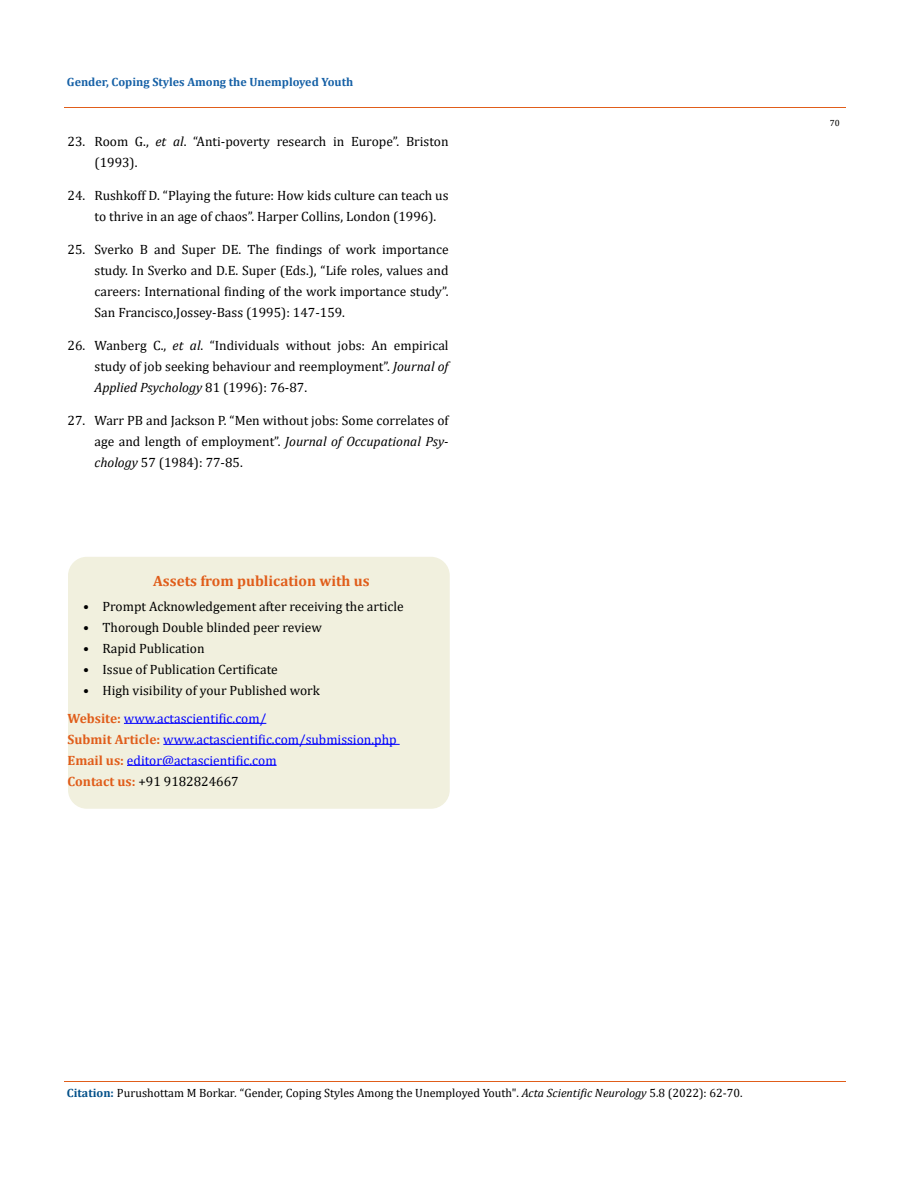
<style>
.page{position:relative;width:917px;height:1188px;background:#fff}
.page>*{position:absolute;margin:0;border:0;box-sizing:border-box;transform-origin:0 0}
.t1{font:700 15px "Cambria";color:#e05d1a}
.t2{font:13.5px/21px "Cambria";color:#000;text-align:justify}
.t3{font:13.5px/21px "Cambria";color:#00f}
.t4{font:12px "Cambria";color:#000}
.t5{font:700 12px "Cambria";color:#1560a6}
.t6{font:9px "Cambria";color:#000}
.s1{font-style:italic}
.s2{font-weight:700;color:#e05d1a}
.s3{color:#000}
.s4{font-weight:700;color:#035089}
</style>
<div class="page">
<div style="left:69px;top:558px;width:380px;height:250px;background:#f1f0de;border-radius:18px"></div>
<div style="left:68px;top:557px;width:382px;height:252px;border:2px solid #f1f0de;border-radius:18px"></div>
<hr style="left:124px;top:723px;width:142px;height:1px;background:#00f">
<hr style="left:163px;top:744px;width:236px;height:1px;background:#00f">
<hr style="left:127px;top:765px;width:149px;height:1px;background:#00f">
<hr style="left:64px;top:108px;width:781px;height:1px;background:#e05d1a">
<hr style="left:64px;top:1082px;width:781px;height:1px;background:#e05d1a">
<p class="t5" style="left:67px;top:73px;width:288px">Gender, Coping Styles Among the Unemployed Youth</p>
<p class="t2" style="left:94px;top:130px;width:355px;text-indent:-27px">23. Room G., <span class="s1">et al</span>. “Anti-poverty research in Europe”. Briston (1993).</p>
<p class="t2" style="left:94px;top:184px;width:355px;text-indent:-27px">24. Rushkoff D. “Playing the future: How kids culture can teach us to thrive in an age of chaos”. Harper Collins, London (1996).</p>
<p class="t2" style="left:94px;top:238px;width:355px;text-indent:-27px">25. Sverko B and Super DE. The findings of work importance study. In Sverko and D.E. Super (Eds.), “Life roles, values and careers: International finding of the work importance study”.<br>San Francisco,Jossey-Bass (1995): 147-159.</p>
<p class="t2" style="left:94px;top:334px;width:355px;text-indent:-27px">26. Wanberg C., <span class="s1">et al</span>. “Individuals without jobs: An empirical study of job seeking behaviour and reemployment”. <span class="s1">Journal of Applied Psychology</span> 81 (1996): 76-87.</p>
<p class="t2" style="left:94px;top:409px;width:355px;text-indent:-27px">27. Warr PB and Jackson P. “Men without jobs: Some correlates of age and length of employment”. <span class="s1">Journal of Occupational Psy&shy;chology</span> 57 (1984): 77-85.</p>
<p class="t1" style="left:153px;top:570px;width:218px">Assets from publication with us</p>
<p class="t2" style="left:83px;top:596px;width:322px">• Prompt Acknowledgement after receiving the article</p>
<p class="t2" style="left:83px;top:617px;width:240px">• Thorough Double blinded peer review</p>
<p class="t2" style="left:83px;top:638px;width:123px">• Rapid Publication</p>
<p class="t2" style="left:83px;top:659px;width:196px">• Issue of Publication Certificate</p>
<p class="t2" style="left:83px;top:680px;width:238px">• High visibility of your Published work</p>
<p class="t3" style="left:68px;top:707px;width:330px"><span class="s2">Website:</span> www.actascientific.com/<br><span class="s2">Submit Article:</span> www.actascientific.com/submission.php <span class="s2">Email us:</span> editor@actascientific.com<br><span class="s2">Contact us:</span> <span class="s3">+91 9182824667</span></p>
<p class="t6" style="left:829px;top:118px;width:11px">70</p>
<p class="t4" style="left:67px;top:1086px;width:677px"><span class="s4">Citation:</span> Purushottam M Borkar<span class="s1">.</span> “Gender, Coping Styles Among the Unemployed Youth". <span class="s1">Acta Scientific Neurology</span> 5.8 (2022): 62-70.</p>
</div>
